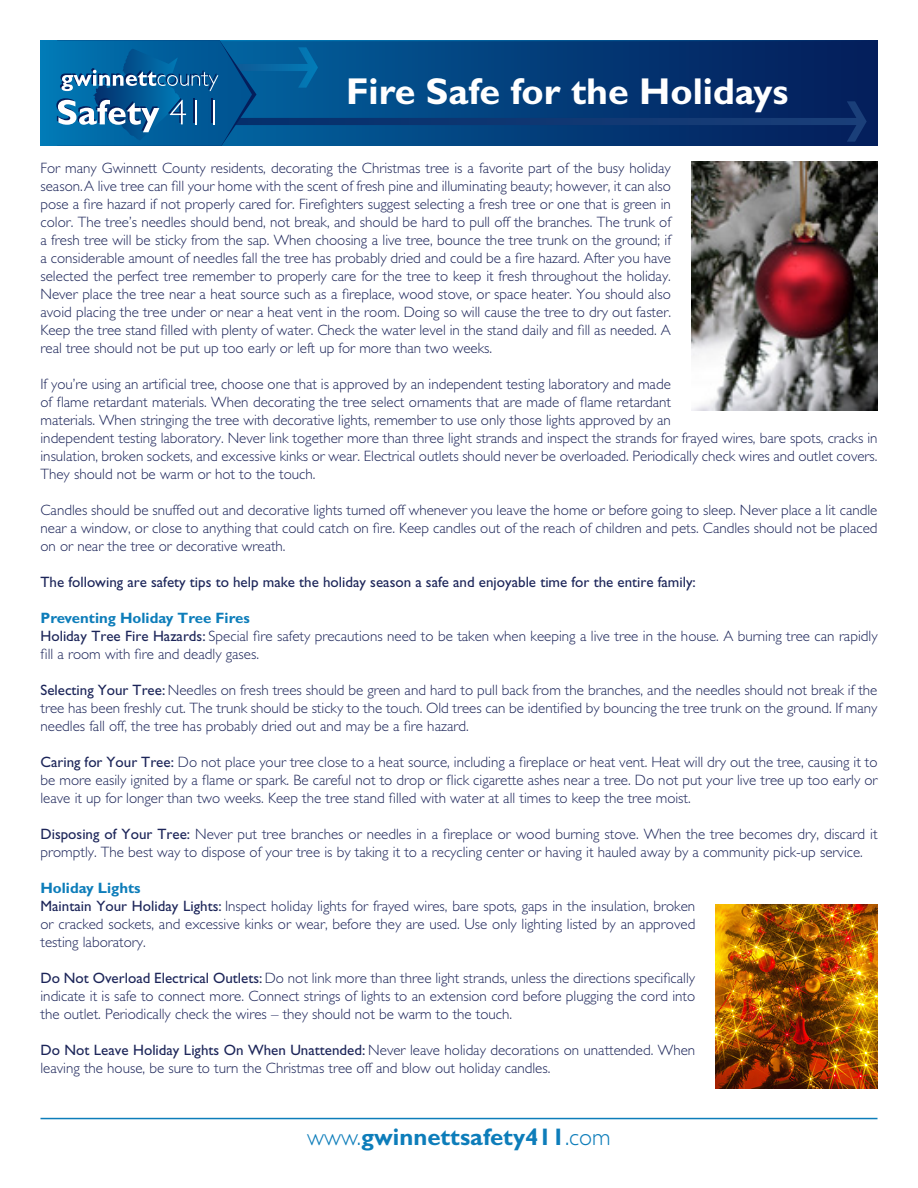
<style>
.page{position:relative;width:918px;height:1188px;background:#fff}
.page>*{position:absolute;margin:0;border:0;box-sizing:border-box;transform-origin:0 0}
.t1{font:700 37.5px "Gill Sans";color:#fff}
.t2{font:700 24px "Gill Sans";color:#0d7dba}
.t3{font:300 15px/18px "Gill Sans";color:#1c2559;text-align:justify}
.t4{font:15px "Gill Sans";color:#1c2559}
.t5{font:700 15px "Gill Sans";color:#0d7dba}
.s1{font-weight:400}
.s2{font-weight:300}
</style>
<div class="page">
<svg style="left:40px;top:40px;width:827px;height:106px;background:#094984"></svg>
<hr style="left:195px;top:100px;width:2px;height:24px;background:#fff">
<hr style="left:213px;top:100px;width:2px;height:24px;background:#fff">
<hr style="left:40px;top:1118px;width:838px;height:1px;background:#0d7dba">
<img style="left:691px;top:162px;width:187px;height:248px">
<img style="left:716px;top:904px;width:162px;height:184px">
<p class="t1" style="left:346px;top:69px;width:444px">Fire Safe for the Holidays</p>
<p class="t3" style="left:40px;top:159px;width:632px">For many Gwinnett County residents, decorating the Christmas tree is a favorite part of the busy holiday season. A live tree can fill your home with the scent of fresh pine and illuminating beauty; however, it can also pose a fire hazard if not properly cared for. Firefighters suggest selecting a fresh tree or one that is green in color. The tree’s needles should bend, not break, and should be hard to pull off the branches. The trunk of a fresh tree will be sticky from the sap. When choosing a live tree, bounce the tree trunk on the ground; if a considerable amount of needles fall the tree has probably dried and could be a fire hazard. After you have selected the perfect tree remember to properly care for the tree to keep it fresh throughout the holiday.<br>Never place the tree near a heat source such as a fireplace, wood stove, or space heater. You should also avoid placing the tree under or near a heat vent in the room. Doing so will cause the tree to dry out faster.<br>Keep the tree stand filled with plenty of water. Check the water level in the stand daily and fill as needed. A real tree should not be put up too early or left up for more than two weeks.</p>
<p class="t3" style="left:40px;top:375px;width:839px;text-align:left">If you’re using an artificial tree, choose one that is approved by an independent testing laboratory and made<br>of flame retardant materials. When decorating the tree select ornaments that are made of flame retardant<br>materials. When stringing the tree with decorative lights, remember to use only those lights approved by an<br>independent testing laboratory. Never link together more than three light strands and inspect the strands for frayed wires, bare spots, cracks in insulation, broken sockets, and excessive kinks or wear. Electrical outlets should never be overloaded. Periodically check wires and outlet covers.<br>They should not be warm or hot to the touch.</p>
<p class="t3" style="left:40px;top:501px;width:839px">Candles should be snuffed out and decorative lights turned off whenever you leave the home or before going to sleep. Never place a lit candle near a window, or close to anything that could catch on fire. Keep candles out of the reach of children and pets. Candles should not be placed on or near the tree or decorative wreath.</p>
<p class="t4" style="left:40px;top:574px;width:657px">The following are safety tips to help make the holiday season a safe and enjoyable time for the entire family:</p>
<p class="t5" style="left:40px;top:609px;width:211px">Preventing Holiday Tree Fires</p>
<p class="t3" style="left:40px;top:627px;width:839px"><span class="s1">Holiday Tree Fire Hazards:</span> Special fire safety precautions need to be taken when keeping a live tree in the house. A burning tree can rapidly fill a room with fire and deadly gases.</p>
<p class="t3" style="left:40px;top:681px;width:838px"><span class="s1">Selecting Your Tree:</span> Needles on fresh trees should be green and hard to pull back from the branches, and the needles should not break if the tree has been freshly cut. The trunk should be sticky to the touch. Old trees can be identified by bouncing the tree trunk on the ground. If many needles fall off, the tree has probably dried out and may be a fire hazard.</p>
<p class="t3" style="left:40px;top:753px;width:839px"><span class="s1">Caring for Your Tree:</span> Do not place your tree close to a heat source, including a fireplace or heat vent. Heat will dry out the tree, causing it to be more easily ignited by a flame or spark. Be careful not to drop or flick cigarette ashes near a tree. Do not put your live tree up too early or leave it up for longer than two weeks. Keep the tree stand filled with water at all times to keep the tree moist.</p>
<p class="t3" style="left:40px;top:825px;width:839px"><span class="s1">Disposing of Your Tree:</span> Never put tree branches or needles in a fireplace or wood burning stove. When the tree becomes dry, discard it promptly. The best way to dispose of your tree is by taking it to a recycling center or having it hauled away by a community pick-up service.</p>
<p class="t5" style="left:40px;top:879px;width:102px">Holiday Lights</p>
<p class="t3" style="left:40px;top:897px;width:656px"><span class="s1">Maintain Your Holiday Lights:</span> Inspect holiday lights for frayed wires, bare spots, gaps in the insulation, broken or cracked sockets, and excessive kinks or wear, before they are used. Use only lighting listed by an approved testing laboratory.</p>
<p class="t3" style="left:40px;top:969px;width:656px"><span class="s1">Do Not Overload Electrical Outlets:</span> Do not link more than three light strands, unless the directions specifically indicate it is safe to connect more. Connect strings of lights to an extension cord before plugging the cord into the outlet. Periodically check the wires – they should not be warm to the touch.</p>
<p class="t3" style="left:40px;top:1041px;width:656px"><span class="s1">Do Not Leave Holiday Lights On When Unattended:</span> Never leave holiday decorations on unattended. When leaving the house, be sure to turn the Christmas tree off and blow out holiday candles.</p>
<h2 class="t2" style="left:307px;top:1123px;width:305px"><span class="s2">www.</span>gwinnettsafety411<span class="s2">.com</span></h2>
</div>
